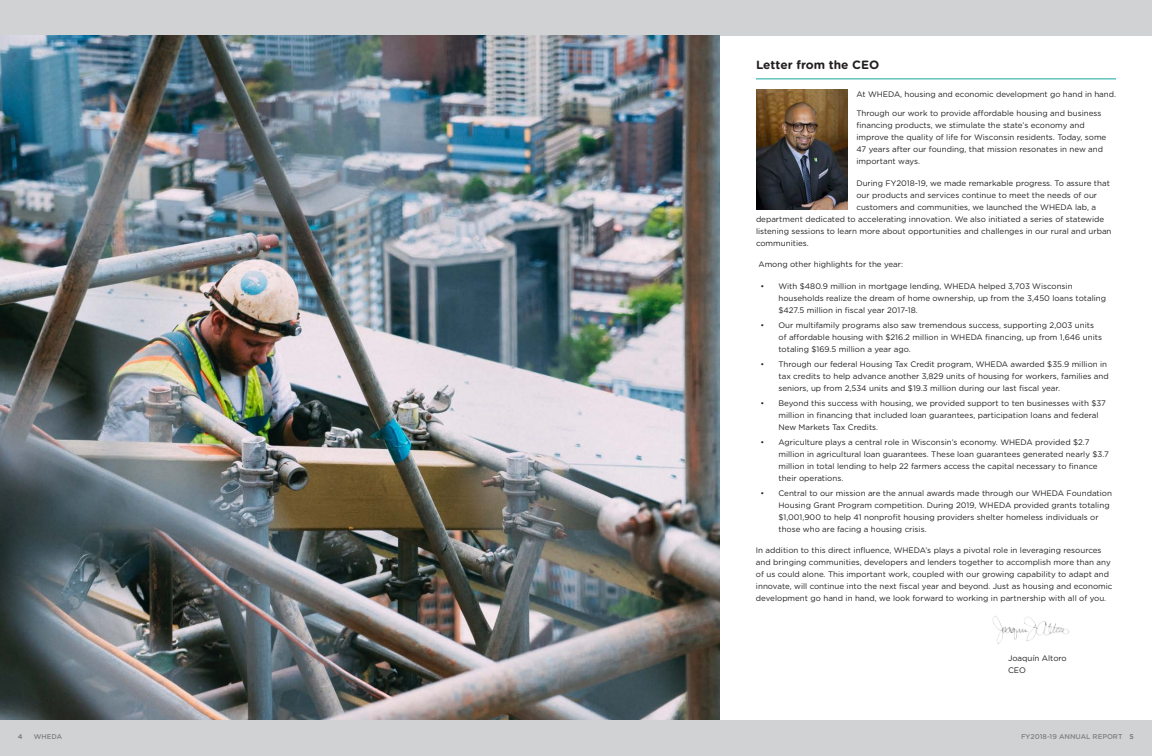
<style>
.page{position:relative;width:1152px;height:756px;background:#fff}
.page>*{position:absolute;margin:0;border:0;box-sizing:border-box;transform-origin:0 0}
.t1{font:700 12px "Gotham Rounded";color:#231f20}
.t2{font:8px/12px "Gotham Rounded";color:#231f20}
.t3{font:500 7px "Gotham Rounded";color:#7f8283}
.t4{font:700 7px "Gotham Rounded";color:#7f8283}
</style>
<div class="page">
<div style="left:0;top:720px;width:1152px;height:36px;background:#d1d2d4"></div>
<img style="left:992px;top:616px;width:77px;height:28px">
<hr style="left:756px;top:79px;width:360px;height:1px;background:#12a79d">
<img style="left:756px;top:90px;width:91px;height:119px">
<div style="left:0;top:0;width:1152px;height:36px;background:#d1d2d4"></div>
<img style="left:0;top:36px;width:720px;height:684px">
<p class="t1" style="left:756px;top:56px;width:125px">Letter from the CEO</p>
<p class="t2" style="left:856px;top:88px;width:261px">At WHEDA, housing and economic development go hand in hand.</p>
<p class="t2" style="left:856px;top:107px;width:251px">Through our work to provide affordable housing and business financing products, we stimulate the state’s economy and improve the quality of life for Wisconsin residents. Today, some 47 years after our founding, that mission resonates in new and important ways.</p>
<p class="t2" style="left:856px;top:176px;width:255px">During FY2018-19, we made remarkable progress. To assure that</p>
<p class="t2" style="left:856px;top:188px;width:242px">our products and services continue to meet the needs of our</p>
<p class="t2" style="left:856px;top:200px;width:241px">customers and communities, we launched the WHEDA lab, a</p>
<p class="t2" style="left:756px;top:212px;width:350px">department dedicated to accelerating innovation. We also initiated a series of statewide</p>
<p class="t2" style="left:756px;top:224px;width:357px">listening sessions to learn more about opportunities and challenges in our rural and urban</p>
<p class="t2" style="left:756px;top:236px;width:54px">communities.</p>
<p class="t2" style="left:758px;top:258px;width:146px">Among other highlights for the year:</p>
<p class="t2" style="left:778px;top:280px;width:329px;text-indent:-18px">• With $480.9 million in mortgage lending, WHEDA helped 3,703 Wisconsin households realize the dream of home ownership, up from the 3,450 loans totaling $427.5 million in fiscal year 2017-18.</p>
<p class="t2" style="left:778px;top:319px;width:325px;text-indent:-18px">• Our multifamily programs also saw tremendous success, supporting 2,003 units of affordable housing with $216.2 million in WHEDA financing, up from 1,646 units totaling $169.5 million a year ago.</p>
<p class="t2" style="left:778px;top:358px;width:332px;text-indent:-18px">• Through our federal Housing Tax Credit program, WHEDA awarded $35.9 million in tax credits to help advance another 3,829 units of housing for workers, families and seniors, up from 2,534 units and $19.3 million during our last fiscal year.</p>
<p class="t2" style="left:778px;top:397px;width:329px;text-indent:-18px">• Beyond this success with housing, we provided support to ten businesses with $37 million in financing that included loan guarantees, participation loans and federal<br>New Markets Tax Credits.</p>
<p class="t2" style="left:778px;top:436px;width:332px;text-indent:-18px">• Agriculture plays a central role in Wisconsin’s economy. WHEDA provided $2.7 million in agricultural loan guarantees. These loan guarantees generated nearly $3.7 million in total lending to help 22 farmers access the capital necessary to finance their operations.</p>
<p class="t2" style="left:778px;top:487px;width:335px;text-indent:-18px">• Central to our mission are the annual awards made through our WHEDA Foundation Housing Grant Program competition. During 2019, WHEDA provided grants totaling $1,001,900 to help 41 nonprofit housing providers shelter homeless individuals or those who are facing a housing crisis.</p>
<p class="t2" style="left:756px;top:544px;width:358px">In addition to this direct influence, WHEDA’s plays a pivotal role in leveraging resources and bringing communities, developers and lenders together to accomplish more than any of us could alone. This important work, coupled with our growing capability to adapt and innovate, will continue into the next fiscal year and beyond. Just as housing and economic development go hand in hand, we look forward to working in partnership with all of you.</p>
<p class="t2" style="left:1008px;top:652px;width:60px">Joaquín Altoro</p>
<p class="t2" style="left:1008px;top:664px;width:20px">CEO</p>
<p class="t4" style="left:18px;top:731px;width:6px">4</p>
<p class="t3" style="left:34px;top:732px;width:30px">WHEDA</p>
<p class="t3" style="left:1021px;top:732px;width:103px">FY2018-19 ANNUAL REPORT</p>
<p class="t4" style="left:1130px;top:731px;width:6px">5</p>
</div>
